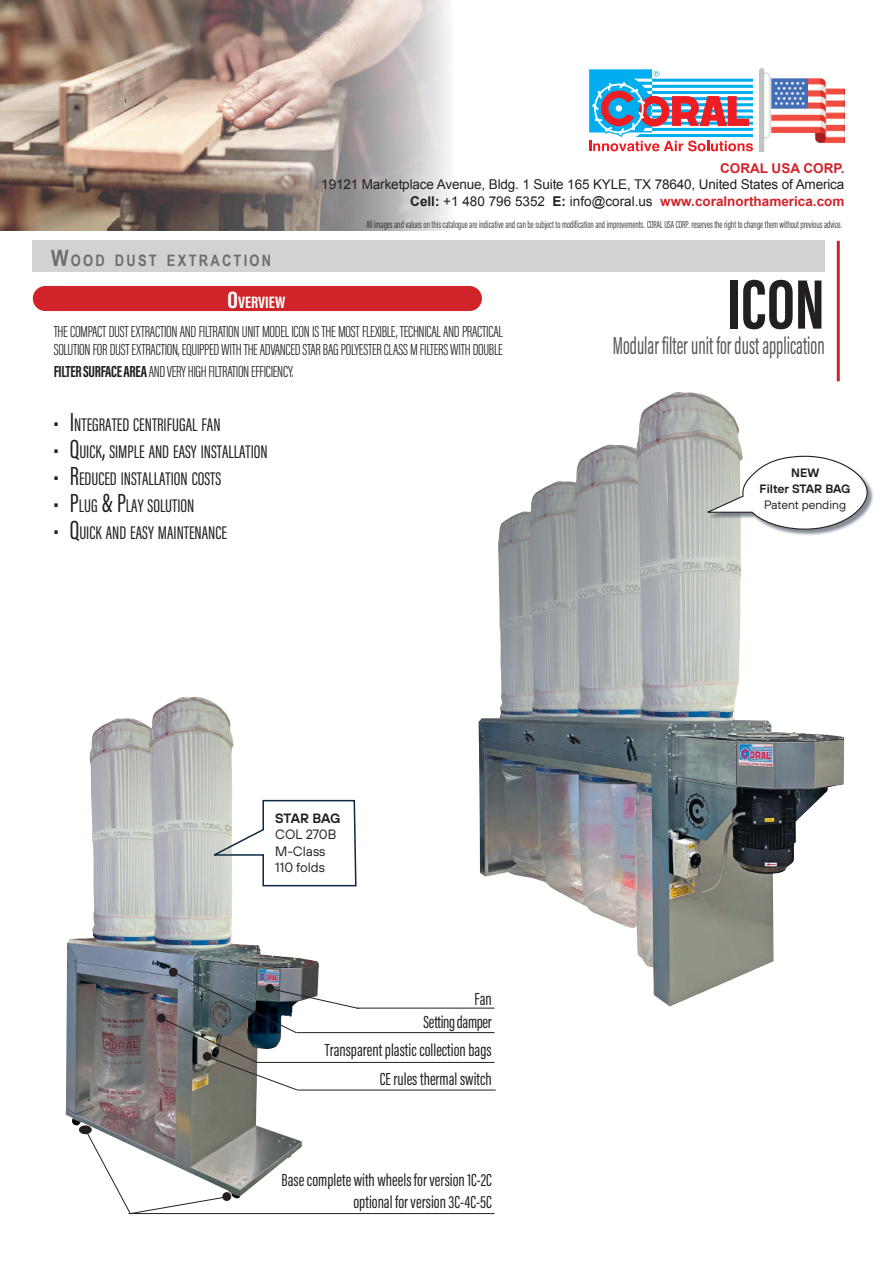
<style>
.page{position:relative;width:894px;height:1263px;background:#fff}
.page>*{position:absolute;margin:0;border:0;box-sizing:border-box;transform-origin:0 0}
.t1{font:700 72px "Acumin Pro Extra Cond";color:#231f20}
.t2{font:25.2px "Acumin Pro Extra Cond";color:#57585a;scale:.83 1}
.t3{font:18.9px "Acumin Pro Extra Cond";color:#231f20}
.t4{font:18px/21.6px "Acumin Pro Extra Cond";color:#231f20;text-align:right}
.t5{font:18px "Acumin Pro Extra Cond";letter-spacing:-.02em;color:#231f20}
.t6{font:700 16.95px "Acumin Pro Extra Cond";color:#fff;scale:1.11 1}
.t7{font:300 16.5px/18px "Acumin Pro Extra Cond";letter-spacing:-.02em;color:#231f20}
.t8{font:700 15.75px "Arial Narrow";letter-spacing:.145em;color:#6c6d70}
.t9{font:13.5px/16.2px "Arial";letter-spacing:-.01em;color:#231f20;text-align:right}
.t10{font:13.5px/16.5px "TT Hoves";color:#231f20}
.t11{font:700 13.5px "Arial";color:#d1232a}
.t12{font:600 13.5px "TT Hoves";letter-spacing:-.02em;color:#231f20}
.t13{font:600 12.15px/16.2px "TT Hoves";color:#231f20;text-align:center}
.t14{font:12.15px "TT Hoves";color:#231f20}
.t15{font:300 10.5px "Acumin Pro Extra Cond";color:#231f20;scale:.96 1}
.s1{font-size:22.5px}
.s2{font-weight:700}
.s3{font-weight:700;color:#d1232a}
.s4{font-size:24.3px}
.s5{font-size:27px}
</style>
<div class="page">
<img style="left:0;top:0;width:448px;height:231px">
<hr style="left:836px;top:241px;width:3px;height:140px;background:#d1232a">
<div style="left:33px;top:241px;width:791px;height:31px;background:#d1d2d4"></div>
<img style="left:759px;top:69px;width:85px;height:83px">
<svg style="left:589px;top:69px;width:163px;height:82px"></svg>
<div style="left:33px;top:286px;width:448px;height:25px;background:#d1232a;border-radius:13px"></div>
<img style="left:478px;top:392px;width:365px;height:615px">
<div style="left:708px;top:457px;width:166px;height:80px;background:#5e6876;opacity:.75"></div>
<svg style="left:706px;top:455px;width:161px;height:75px"></svg>
<img style="left:66px;top:697px;width:253px;height:501px">
<hr style="left:357px;top:1008px;width:137px;height:1px;background:#231f20">
<div style="left:157px;top:1014px;width:9px;height:9px;background:#231f20;border-radius:50%"></div>
<svg style="left:160px;top:972px;width:199px;height:119px"></svg>
<div style="left:169px;top:968px;width:9px;height:9px;background:#231f20;border-radius:50%"></div>
<hr style="left:128px;top:1213px;width:366px;height:1px;background:#231f20">
<div style="left:79px;top:1125px;width:13px;height:9px;background:#231f20;border-radius:50%"></div>
<svg style="left:85px;top:1129px;width:142px;height:86px"></svg>
<div style="left:222px;top:1192px;width:9px;height:9px;background:#231f20;border-radius:50%"></div>
<hr style="left:296px;top:1032px;width:198px;height:1px;background:#231f20">
<hr style="left:256px;top:1062px;width:238px;height:1px;background:#231f20">
<hr style="left:297px;top:1090px;width:198px;height:1px;background:#231f20">
<svg style="left:212px;top:799px;width:145px;height:88px"></svg>
<p class="t8" style="left:51px;top:249px;width:221px"><span class="s1">W</span>OOD DUST EXTRACTION</p>
<p class="t11" style="left:719px;top:159px;width:126px">CORAL USA CORP.</p>
<p class="t9" style="left:321px;top:177px;width:524px">19121 Marketplace Avenue, Bldg. 1 Suite 165 KYLE, TX 78640, United States of America<br><span class="s2">Cell:</span> +1 480 796 5352 <span class="s2">E:</span> info@coral.us <span class="s3">www.coralnorthamerica.com</span></p>
<p class="t15" style="left:366px;top:218px;width:496px">All images and values on this catalogue are indicative and can be subject to modification and improvements. CORAL USA CORP. reserves the right to change them without previous advice.</p>
<p class="t6" style="left:227px;top:292px;width:53px"><span class="s4">O</span>VERVIEW</p>
<p class="t7" style="left:54px;top:323px;width:450px">THE COMPACT DUST EXTRACTION AND FILTRATION UNIT MODEL ICON IS THE MOST FLEXIBLE, TECHNICAL AND PRACTICAL<br>SOLUTION FOR DUST EXTRACTION, EQUIPPED WITH THE ADVANCED STAR BAG POLYESTER CLASS M FILTERS WITH DOUBLE</p>
<p class="t7" style="left:54px;top:362px;width:241px"><span class="s2">FILTER SURFACE AREA</span> AND VERY HIGH FILTRATION EFFICIENCY.</p>
<p class="t3" style="left:53px;top:414px;width:169px"><span class="s5">• I</span>NTEGRATED CENTRIFUGAL FAN</p>
<p class="t3" style="left:53px;top:441px;width:216px"><span class="s5">• Q</span>UICK<span class="s5">,</span> SIMPLE AND EASY INSTALLATION</p>
<p class="t3" style="left:53px;top:468px;width:169px"><span class="s5">• R</span>EDUCED INSTALLATION COSTS</p>
<p class="t3" style="left:53px;top:495px;width:142px"><span class="s5">• P</span>LUG <span class="s5">&amp; P</span>LAY SOLUTION</p>
<p class="t3" style="left:53px;top:522px;width:175px"><span class="s5">• Q</span>UICK AND EASY MAINTENANCE</p>
<p class="t12" style="left:275px;top:809px;width:67px">STAR BAG</p>
<p class="t10" style="left:275px;top:826px;width:63px">COL 270B<br>M-Class<br>110 folds</p>
<p class="t4" style="left:474px;top:988px;width:19px">Fan</p>
<p class="t4" style="left:324px;top:1039px;width:168px">Transparent plastic collection bags</p>
<p class="t5" style="left:423px;top:1011px;width:70px">Setting damper</p>
<p class="t4" style="left:379px;top:1069px;width:113px">CE rules thermal switch</p>
<p class="t4" style="left:281px;top:1170px;width:212px">Base complete with wheels for version 1C-2C optional for version 3C-4C-5C</p>
<h1 class="t1" style="left:726px;top:260px;width:99px">ICON</h1>
<h2 class="t2" style="left:612px;top:330px;width:256px">Modular filter unit for dust application</h2>
<p class="t13" style="left:759px;top:464px;width:92px">NEW<br>Filter STAR BAG</p>
<p class="t14" style="left:763px;top:498px;width:83px">Patent pending</p>
</div>
